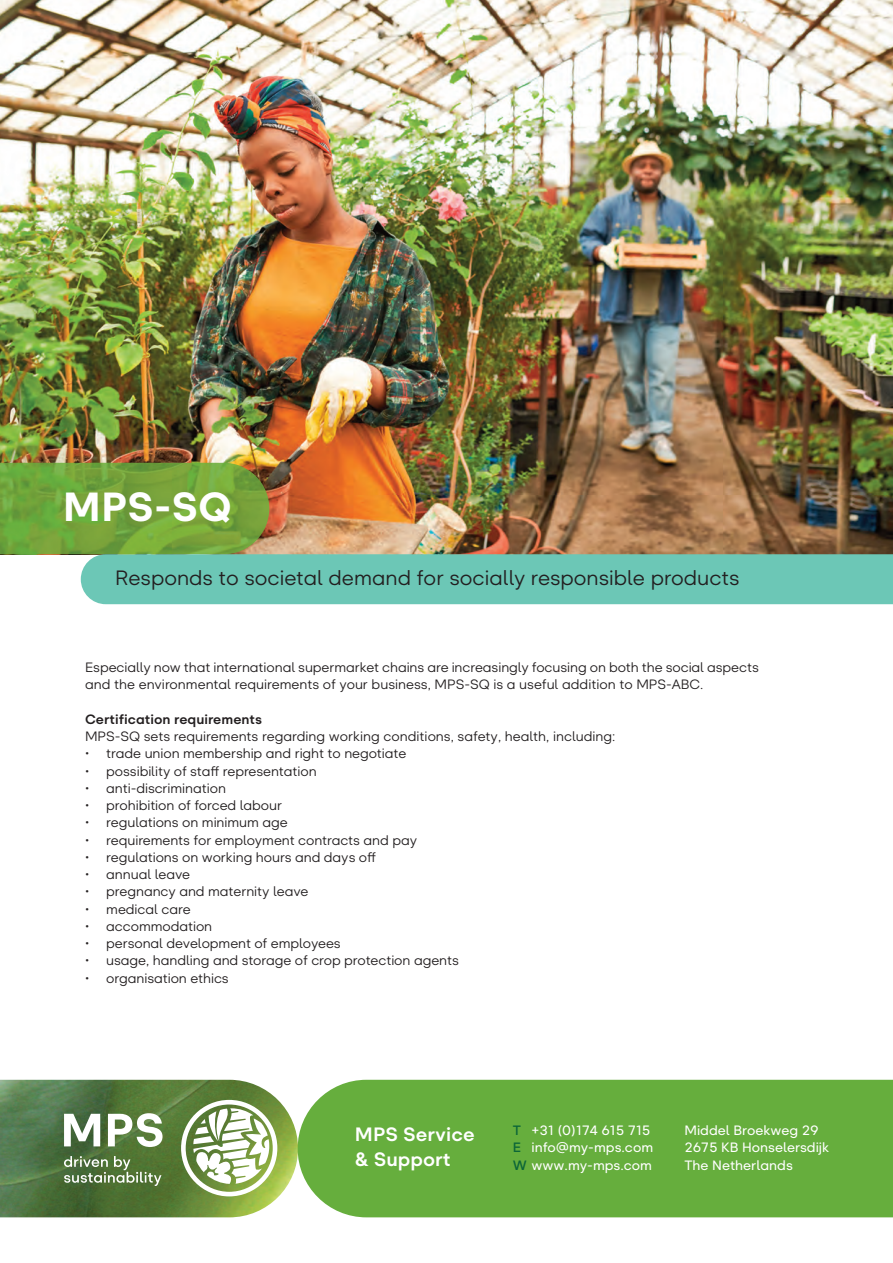
<style>
.page{position:relative;width:893px;height:1263px;background:#fff}
.page>*{position:absolute;margin:0;border:0;box-sizing:border-box;transform-origin:0 0}
.t1{font:800 40.5px "Glence";color:#fff}
.t2{font:20.7px "Glence";color:#231f20}
.t3{font:800 19.2px/24.6px "Glence";color:#fff}
.t4{font:13.5px/17.2px "Glence";letter-spacing:-.005em;color:#231f20}
.t5{font:500 13.5px/17.2px "Glence";color:#fff}
.t6{font:800 13.5px "Glence";color:#231f20}
.s1{font-weight:700;color:#0c6638}
</style>
<div class="page">
<svg style="left:0;top:1080px;width:298px;height:137px"></svg>
<div style="left:298px;top:1080px;width:595px;height:137px;background:#66ae3d"></div>
<img style="left:0;top:0;width:893px;height:554px">
<img style="left:224px;top:463px;width:45px;height:91px">
<div style="left:81px;top:554px;width:812px;height:50px;background:#6cc7b6"></div>
<h1 class="t1" style="left:63px;top:483px;width:170px">MPS-SQ</h1>
<h2 class="t2" style="left:115px;top:570px;width:626px">Responds to societal demand for socially responsible products</h2>
<p class="t4" style="left:85px;top:660px;width:675px">Especially now that international supermarket chains are increasingly focusing on both the social aspects and the environmental requirements of your business, MPS-SQ is a useful addition to MPS-ABC.</p>
<p class="t6" style="left:85px;top:711px;width:179px">Certification requirements</p>
<p class="t4" style="left:85px;top:729px;width:532px">MPS-SQ sets requirements regarding working conditions, safety, health, including:</p>
<p class="t4" style="left:85px;top:746px;width:323px">• trade union membership and right to negotiate</p>
<p class="t4" style="left:85px;top:764px;width:233px">• possibility of staff representation</p>
<p class="t4" style="left:85px;top:781px;width:142px">• anti-discrimination</p>
<p class="t4" style="left:85px;top:798px;width:198px">• prohibition of forced labour</p>
<p class="t4" style="left:85px;top:815px;width:204px">• regulations on minimum age</p>
<p class="t4" style="left:85px;top:833px;width:334px">• requirements for employment contracts and pay</p>
<p class="t4" style="left:85px;top:850px;width:292px">• regulations on working hours and days off</p>
<p class="t4" style="left:85px;top:867px;width:107px">• annual leave</p>
<p class="t4" style="left:85px;top:884px;width:225px">• pregnancy and maternity leave</p>
<p class="t4" style="left:85px;top:902px;width:107px">• medical care</p>
<p class="t4" style="left:85px;top:919px;width:129px">• accommodation</p>
<p class="t4" style="left:85px;top:936px;width:257px">• personal development of employees</p>
<p class="t4" style="left:85px;top:953px;width:375px">• usage, handling and storage of crop protection agents</p>
<p class="t4" style="left:85px;top:971px;width:145px">• organisation ethics</p>
<p class="t5" style="left:513px;top:1123px;width:142px"><span class="s1">T</span> +31 (0)174 615 715<br><span class="s1">E</span> info@my-mps.com<br><span class="s1">W</span> www.my-mps.com</p>
<h3 class="t3" style="left:355px;top:1122px;width:121px">MPS Service &amp; Support</h3>
<p class="t5" style="left:684px;top:1123px;width:146px">Middel Broekweg 29<br>2675 KB Honselersdijk<br>The Netherlands</p>
</div>
